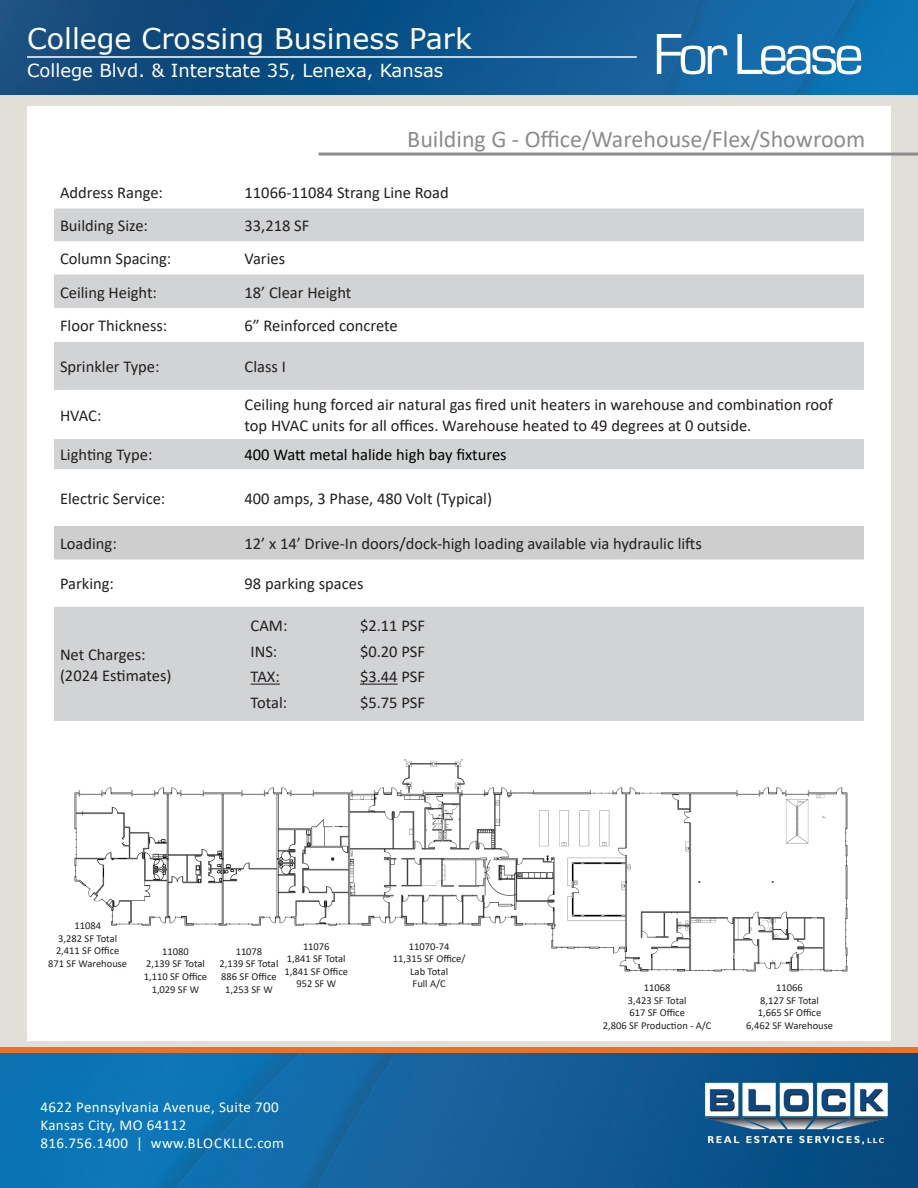
<style>
.page{position:relative;width:918px;height:1188px;background:#fff}
.page>*{position:absolute;margin:0;border:0;box-sizing:border-box;transform-origin:0 0}
.t1{font:60px "Eurostile";letter-spacing:-.075em;color:#fff}
.t2{font:28.5px "Verdana";color:#fff}
.t3{font:24px "Calibri";color:#8c8c8f}
.t4{font:18px "Verdana";color:#fff}
.t5{font:16.5px/21px "Calibri";color:#231f20}
.t6{font:16.5px "Calibri";color:#000}
.t7{font:15px/18px "Calibri";letter-spacing:.025em;color:#fff}
.t8{font:10.5px "Calibri";color:#231f20}
</style>
<div class="page">
<div style="left:0;top:93px;width:918px;height:978px;background:#e2dfd9"></div>
<img style="left:0;top:1053px;width:918px;height:135px">
<img style="left:701px;top:1073px;width:190px;height:75px">
<div style="left:0;top:1047px;width:918px;height:6px;background:#eb7125"></div>
<img style="left:0;top:0;width:918px;height:94px">
<hr style="left:27px;top:56px;width:610px;height:2px;background:#fff">
<div style="left:27px;top:107px;width:864px;height:934px;background:#fff"></div>
<hr style="left:319px;top:153px;width:599px;height:3px;background:#8c8c8f">
<svg style="left:54px;top:208px;width:810px;height:261px"></svg>
<div style="left:54px;top:526px;width:810px;height:34px;background:#cdcecd"></div>
<div style="left:54px;top:607px;width:810px;height:114px;background:#d1d3d4"></div>
<svg style="left:251px;top:684px;width:29px;height:1px"></svg>
<hr style="left:360px;top:684px;width:38px;height:1px;background:#231f20">
<img style="left:74px;top:759px;width:774px;height:213px">
<h2 class="t2" style="left:27px;top:19px;width:446px">College Crossing Business Park</h2>
<p class="t4" style="left:27px;top:58px;width:418px">College Blvd. &amp; Interstate 35, Lenexa, Kansas</p>
<h1 class="t1" style="left:653px;top:22px;width:212px">For Lease</h1>
<p class="t3" style="left:407px;top:122px;width:460px">Building G - Office/Warehouse/Flex/Showroom</p>
<p class="t5" style="left:60px;top:182px;width:105px">Address Range:</p>
<p class="t5" style="left:245px;top:182px;width:206px">11066-11084 Strang Line Road</p>
<p class="t5" style="left:60px;top:215px;width:89px">Building Size:</p>
<p class="t5" style="left:245px;top:215px;width:66px">33,218 SF</p>
<p class="t5" style="left:60px;top:248px;width:113px">Column Spacing:</p>
<p class="t5" style="left:245px;top:248px;width:42px">Varies</p>
<p class="t5" style="left:60px;top:281px;width:99px">Ceiling Height:</p>
<p class="t5" style="left:245px;top:281px;width:108px">18’ Clear Height</p>
<p class="t5" style="left:60px;top:315px;width:109px">Floor Thickness:</p>
<p class="t5" style="left:245px;top:315px;width:155px">6” Reinforced concrete</p>
<p class="t5" style="left:60px;top:356px;width:101px">Sprinkler Type:</p>
<p class="t5" style="left:245px;top:356px;width:43px">Class I</p>
<p class="t5" style="left:60px;top:404px;width:43px">HVAC:</p>
<p class="t5" style="left:245px;top:394px;width:590px">Ceiling hung forced air natural gas fired unit heaters in warehouse and combination roof top HVAC units for all offices. Warehouse heated to 49 degrees at 0 outside.</p>
<p class="t5" style="left:60px;top:444px;width:94px">Lighting Type:</p>
<p class="t6" style="left:245px;top:443px;width:264px">400 Watt metal halide high bay fixtures</p>
<p class="t5" style="left:60px;top:487px;width:107px">Electric Service:</p>
<p class="t5" style="left:245px;top:487px;width:249px">400 amps, 3 Phase, 480 Volt (Typical)</p>
<p class="t5" style="left:60px;top:533px;width:58px">Loading:</p>
<p class="t5" style="left:245px;top:533px;width:459px">12’ x 14’ Drive-In doors/dock-high loading available via hydraulic lifts</p>
<p class="t5" style="left:60px;top:573px;width:55px">Parking:</p>
<p class="t5" style="left:245px;top:573px;width:120px">98 parking spaces</p>
<p class="t5" style="left:60px;top:643px;width:87px">Net Charges:</p>
<p class="t5" style="left:60px;top:664px;width:113px">(2024 Estimates)</p>
<p class="t5" style="left:251px;top:615px;width:38px">CAM:</p>
<p class="t5" style="left:360px;top:615px;width:67px">$2.11 PSF</p>
<p class="t5" style="left:251px;top:640px;width:28px">INS:</p>
<p class="t5" style="left:360px;top:640px;width:67px">$0.20 PSF</p>
<p class="t5" style="left:251px;top:666px;width:31px">TAX:</p>
<p class="t5" style="left:360px;top:666px;width:67px">$3.44 PSF</p>
<p class="t5" style="left:251px;top:691px;width:38px">Total:</p>
<p class="t5" style="left:360px;top:691px;width:67px">$5.75 PSF</p>
<p class="t8" style="left:74px;top:918px;width:28px">11084</p>
<p class="t8" style="left:58px;top:931px;width:60px">3,282 SF Total</p>
<p class="t8" style="left:56px;top:944px;width:65px">2,411 SF Office</p>
<p class="t8" style="left:48px;top:956px;width:81px">871 SF Warehouse</p>
<p class="t8" style="left:162px;top:944px;width:28px">11080</p>
<p class="t8" style="left:146px;top:957px;width:60px">2,139 SF Total</p>
<p class="t8" style="left:144px;top:969px;width:65px">1,110 SF Office</p>
<p class="t8" style="left:152px;top:982px;width:49px">1,029 SF W</p>
<p class="t8" style="left:303px;top:939px;width:28px">11076</p>
<p class="t8" style="left:287px;top:951px;width:60px">1,841 SF Total</p>
<p class="t8" style="left:285px;top:964px;width:65px">1,841 SF Office</p>
<p class="t8" style="left:296px;top:977px;width:41px">952 SF W</p>
<p class="t8" style="left:236px;top:944px;width:28px">11078</p>
<p class="t8" style="left:220px;top:957px;width:60px">2,139 SF Total</p>
<p class="t8" style="left:221px;top:969px;width:57px">886 SF Office</p>
<p class="t8" style="left:225px;top:982px;width:49px">1,253 SF W</p>
<p class="t8" style="left:409px;top:939px;width:42px">11070-74</p>
<p class="t8" style="left:393px;top:951px;width:74px">11,315 SF Office/</p>
<p class="t8" style="left:410px;top:964px;width:39px">Lab Total</p>
<p class="t8" style="left:413px;top:977px;width:35px">Full A/C</p>
<p class="t7" style="left:40px;top:1097px;width:245px">4622 Pennsylvania Avenue, Suite 700<br>Kansas City, MO 64112<br>816.756.1400 | www.BLOCKLLC.com</p>
<p class="t8" style="left:644px;top:980px;width:28px">11068</p>
<p class="t8" style="left:628px;top:993px;width:60px">3,423 SF Total</p>
<p class="t8" style="left:629px;top:1005px;width:57px">617 SF Office</p>
<p class="t8" style="left:603px;top:1018px;width:110px">2,806 SF Production - A/C</p>
<p class="t8" style="left:776px;top:980px;width:28px">11066</p>
<p class="t8" style="left:760px;top:993px;width:60px">8,127 SF Total</p>
<p class="t8" style="left:758px;top:1005px;width:65px">1,665 SF Office</p>
<p class="t8" style="left:746px;top:1018px;width:88px">6,462 SF Warehouse</p>
</div>
